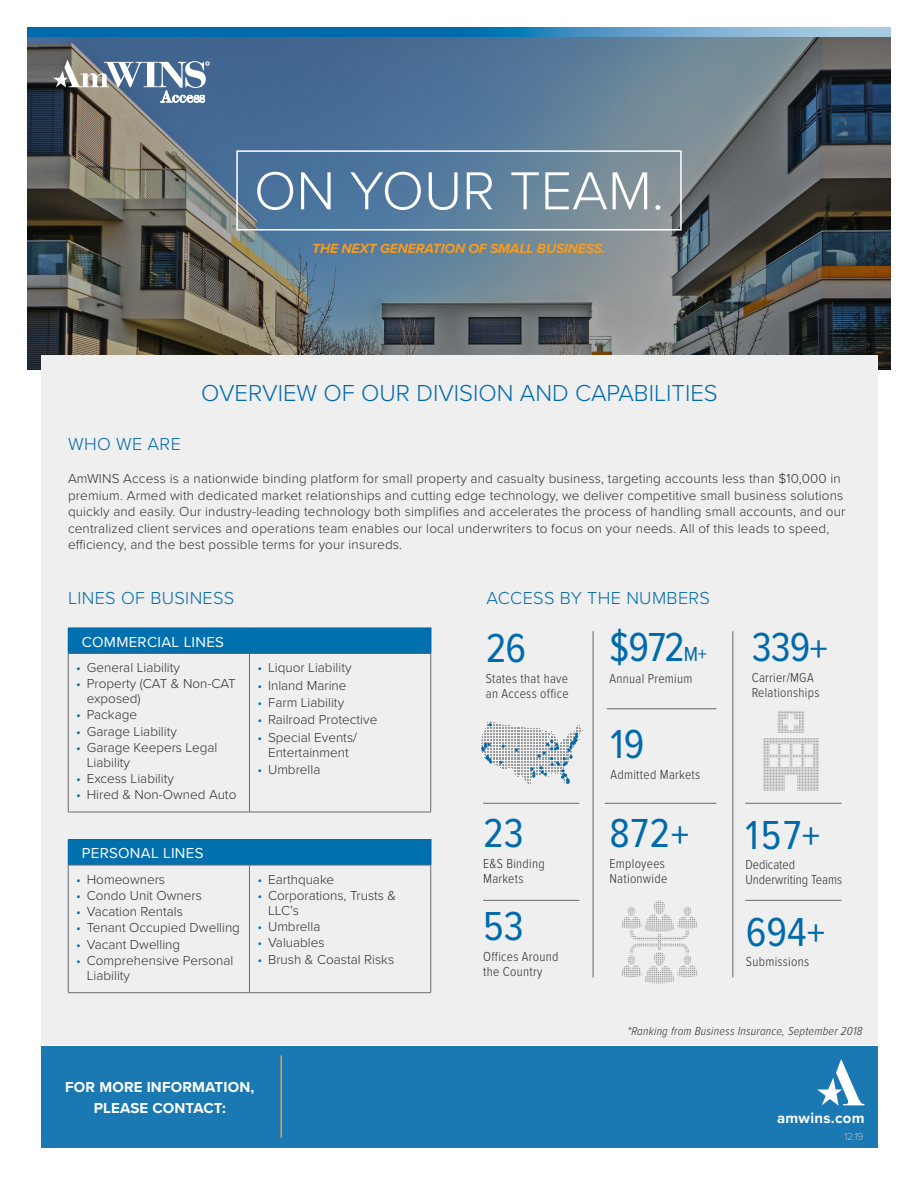
<style>
.page{position:relative;width:918px;height:1188px;background:#fff}
.page>*{position:absolute;margin:0;border:0;box-sizing:border-box;transform-origin:0 0}
.Specialty_Practice{font:300 55.5px "Proxima Nova";color:#fff}
.t1{font:42px "Proxima Nova Cond";color:#006aab}
.Specialty_Practice-2{font:300 24px "Proxima Nova";color:#006aab}
.Specialty_Practice-3{font:300 18px "Proxima Nova";letter-spacing:.02em;color:#006aab}
.Specialty_Practice-4{font:700 15px/21px "Proxima Nova";letter-spacing:.01em;color:#fff;text-align:center}
.Specialty_Practice-5{font:15px "Proxima Nova";letter-spacing:.02em;color:#fff}
.Specialty_Practice-6{font:italic 700 13.8px "Proxima Nova";letter-spacing:-.01em;color:#f99b1c}
.Specialty_Practice-7{font:300 13.5px/15px "Proxima Nova";letter-spacing:.01em;color:#2f2f31}
.t2{font:300 13.5px/15px "Proxima Nova Cond";letter-spacing:.02em;color:#2f2f31}
.t3{font:300 13.5px/15px "Proxima Nova Cond";color:#2f2f31}
.t4{font:italic 300 12px "Proxima Nova Cond";letter-spacing:.02em;color:#2f2f31}
.Specialty_Practice-8{font:300 10.5px "Proxima Nova";color:#b9bcbd}
.s1{color:#0070af}
.s2{font-size:21px}
</style>
<div class="page">
<img style="left:27px;top:37px;width:864px;height:332px">
<svg style="left:53px;top:60px;width:156px;height:42px"></svg>
<div style="left:236px;top:150px;width:446px;height:81px;border:2px solid #fff"></div>
<div style="left:41px;top:355px;width:837px;height:690px;background:#f0efef"></div>
<div style="left:41px;top:1046px;width:837px;height:102px;background:#1a79b3"></div>
<svg style="left:817px;top:1060px;width:48px;height:46px"></svg>
<svg style="left:27px;top:27px;width:864px;height:10px;background:#3287bb"></svg>
<div style="left:68px;top:628px;width:363px;height:25px;background:#0070af"></div>
<hr style="left:68px;top:628px;width:181px;height:1px;background:#006aab">
<hr style="left:249px;top:628px;width:182px;height:1px;background:#006aab">
<hr style="left:68px;top:653px;width:181px;height:1px;background:#686a6e">
<hr style="left:68px;top:653px;width:1px;height:159px;background:#686a6e">
<hr style="left:249px;top:653px;width:182px;height:1px;background:#686a6e">
<hr style="left:249px;top:653px;width:1px;height:159px;background:#686a6e">
<hr style="left:430px;top:653px;width:1px;height:159px;background:#686a6e">
<hr style="left:68px;top:812px;width:181px;height:1px;background:#686a6e">
<hr style="left:249px;top:812px;width:182px;height:1px;background:#686a6e">
<svg style="left:481px;top:721px;width:102px;height:63px"></svg>
<hr style="left:483px;top:803px;width:96px;height:1px;background:#686a6e">
<hr style="left:593px;top:631px;width:1px;height:347px;background:#686a6e">
<hr style="left:607px;top:709px;width:109px;height:1px;background:#686a6e">
<hr style="left:745px;top:803px;width:96px;height:1px;background:#686a6e">
<hr style="left:733px;top:631px;width:1px;height:347px;background:#686a6e">
<hr style="left:605px;top:803px;width:111px;height:1px;background:#686a6e">
<hr style="left:483px;top:900px;width:96px;height:1px;background:#686a6e">
<hr style="left:745px;top:900px;width:96px;height:1px;background:#686a6e">
<svg style="left:763px;top:711px;width:56px;height:80px"></svg>
<div style="left:68px;top:840px;width:363px;height:25px;background:#0070af"></div>
<hr style="left:68px;top:839px;width:181px;height:1px;background:#006aab">
<hr style="left:249px;top:839px;width:182px;height:1px;background:#006aab">
<hr style="left:68px;top:865px;width:181px;height:1px;background:#686a6e">
<hr style="left:68px;top:865px;width:1px;height:128px;background:#686a6e">
<hr style="left:249px;top:865px;width:182px;height:1px;background:#686a6e">
<hr style="left:249px;top:865px;width:1px;height:128px;background:#686a6e">
<hr style="left:430px;top:865px;width:1px;height:128px;background:#686a6e">
<hr style="left:68px;top:992px;width:181px;height:1px;background:#686a6e">
<hr style="left:249px;top:992px;width:182px;height:1px;background:#686a6e">
<hr style="left:280px;top:1055px;width:2px;height:83px;background:#f99b1c">
<p class="Specialty_Practice" style="left:254px;top:149px;width:411px">ON YOUR TEAM.</p>
<p class="Specialty_Practice-6" style="left:312px;top:238px;width:295px">THE NEXT GENERATION OF SMALL BUSINESS.</p>
<p class="Specialty_Practice-2" style="left:201px;top:376px;width:518px">OVERVIEW OF OUR DIVISION AND CAPABILITIES</p>
<p class="Specialty_Practice-3" style="left:68px;top:431px;width:114px">WHO WE ARE</p>
<p class="Specialty_Practice-7" style="left:68px;top:470px;width:779px;line-height:16.5px">AmWINS Access is a nationwide binding platform for small property and casualty business, targeting accounts less than $10,000 in premium. Armed with dedicated market relationships and cutting edge technology, we deliver competitive small business solutions quickly and easily. Our industry-leading technology both simplifies and accelerates the process of handling small accounts, and our centralized client services and operations team enables our local underwriters to focus on your needs. All of this leads to speed, efficiency, and the best possible terms for your insureds.</p>
<p class="Specialty_Practice-3" style="left:68px;top:584px;width:168px">LINES OF BUSINESS</p>
<p class="Specialty_Practice-3" style="left:487px;top:584px;width:225px">ACCESS BY THE NUMBERS</p>
<p class="Specialty_Practice-5" style="left:82px;top:630px;width:144px">COMMERCIAL LINES</p>
<p class="Specialty_Practice-7" style="left:76px;top:659px;width:105px"><span class="s1">•</span> General Liability</p>
<p class="Specialty_Practice-7" style="left:87px;top:676px;width:151px;text-indent:-10px"><span class="s1">•</span> Property (CAT &amp; Non-CAT exposed)</p>
<p class="Specialty_Practice-7" style="left:76px;top:707px;width:62px"><span class="s1">•</span> Package</p>
<p class="Specialty_Practice-7" style="left:76px;top:723px;width:102px"><span class="s1">•</span> Garage Liability</p>
<p class="Specialty_Practice-7" style="left:87px;top:739px;width:132px;text-indent:-10px"><span class="s1">•</span> Garage Keepers Legal<br>Liability</p>
<p class="Specialty_Practice-7" style="left:76px;top:770px;width:99px"><span class="s1">•</span> Excess Liability</p>
<p class="Specialty_Practice-7" style="left:76px;top:786px;width:162px"><span class="s1">•</span> Hired &amp; Non-Owned Auto</p>
<p class="Specialty_Practice-5" style="left:82px;top:842px;width:123px">PERSONAL LINES</p>
<p class="Specialty_Practice-7" style="left:76px;top:871px;width:90px"><span class="s1">•</span> Homeowners</p>
<p class="Specialty_Practice-7" style="left:76px;top:887px;width:127px"><span class="s1">•</span> Condo Unit Owners</p>
<p class="Specialty_Practice-7" style="left:76px;top:903px;width:108px"><span class="s1">•</span> Vacation Rentals</p>
<p class="Specialty_Practice-7" style="left:76px;top:920px;width:165px"><span class="s1">•</span> Tenant Occupied Dwelling</p>
<p class="Specialty_Practice-7" style="left:76px;top:936px;width:105px"><span class="s1">•</span> Vacant Dwelling</p>
<p class="Specialty_Practice-7" style="left:87px;top:952px;width:148px;text-indent:-10px"><span class="s1">•</span> Comprehensive Personal<br>Liability</p>
<p class="Specialty_Practice-7" style="left:258px;top:659px;width:95px"><span class="s1">•</span> Liquor Liability</p>
<p class="Specialty_Practice-7" style="left:258px;top:677px;width:91px"><span class="s1">•</span> Inland Marine</p>
<p class="Specialty_Practice-7" style="left:258px;top:694px;width:88px"><span class="s1">•</span> Farm Liability</p>
<p class="Specialty_Practice-7" style="left:258px;top:712px;width:121px"><span class="s1">•</span> Railroad Protective</p>
<p class="Specialty_Practice-7" style="left:258px;top:729px;width:101px;text-align:center"><span class="s1">•</span> Special Events/<br>Entertainment</p>
<p class="Specialty_Practice-7" style="left:258px;top:762px;width:64px"><span class="s1">•</span> Umbrella</p>
<p class="Specialty_Practice-7" style="left:258px;top:871px;width:78px"><span class="s1">•</span> Earthquake</p>
<p class="Specialty_Practice-7" style="left:268px;top:887px;width:130px;text-indent:-10px"><span class="s1">•</span> Corporations, Trusts &amp;<br>LLC’s</p>
<p class="Specialty_Practice-7" style="left:258px;top:918px;width:64px"><span class="s1">•</span> Umbrella</p>
<p class="Specialty_Practice-7" style="left:258px;top:935px;width:69px"><span class="s1">•</span> Valuables</p>
<p class="Specialty_Practice-7" style="left:258px;top:951px;width:138px"><span class="s1">•</span> Brush &amp; Coastal Risks</p>
<p class="t1" style="left:486px;top:617px;width:42px">26</p>
<p class="t2" style="left:486px;top:671px;width:84px">States that have an Access office</p>
<p class="t1" style="left:483px;top:802px;width:42px">23</p>
<p class="t2" style="left:483px;top:855px;width:63px">E&amp;S Binding<br>Markets</p>
<p class="t1" style="left:483px;top:895px;width:42px">53</p>
<p class="t2" style="left:483px;top:948px;width:77px">Offices Around the Country</p>
<p class="t1" style="left:610px;top:616px;width:99px">$972<span class="s2">M+</span></p>
<p class="t2" style="left:610px;top:671px;width:84px">Annual Premium</p>
<p class="t1" style="left:611px;top:714px;width:35px">19</p>
<p class="t2" style="left:611px;top:766px;width:91px">Admitted Markets</p>
<p class="t1" style="left:610px;top:802px;width:81px">872+</p>
<p class="t2" style="left:610px;top:855px;width:59px">Employees<br>Nationwide</p>
<p class="t1" style="left:752px;top:616px;width:78px">339+</p>
<p class="t2" style="left:752px;top:669px;width:69px">Carrier/MGA<br>Relationships</p>
<p class="t1" style="left:745px;top:804px;width:77px">157+</p>
<p class="t3" style="left:745px;top:856px;width:98px">Dedicated<br>Underwriting Teams</p>
<p class="t1" style="left:746px;top:901px;width:81px">694+</p>
<p class="t2" style="left:746px;top:954px;width:65px">Submissions</p>
<p class="Specialty_Practice-4" style="left:65px;top:1076px;width:191px">FOR MORE INFORMATION,<br>PLEASE CONTACT:</p>
<p class="t4" style="left:627px;top:1024px;width:236px">*Ranking from Business Insurance, September 2018</p>
<p class="Specialty_Practice-4" style="left:777px;top:1107px;width:89px">amwins.com</p>
<p class="Specialty_Practice-8" style="left:844px;top:1128px;width:20px">12.19</p>
</div>
